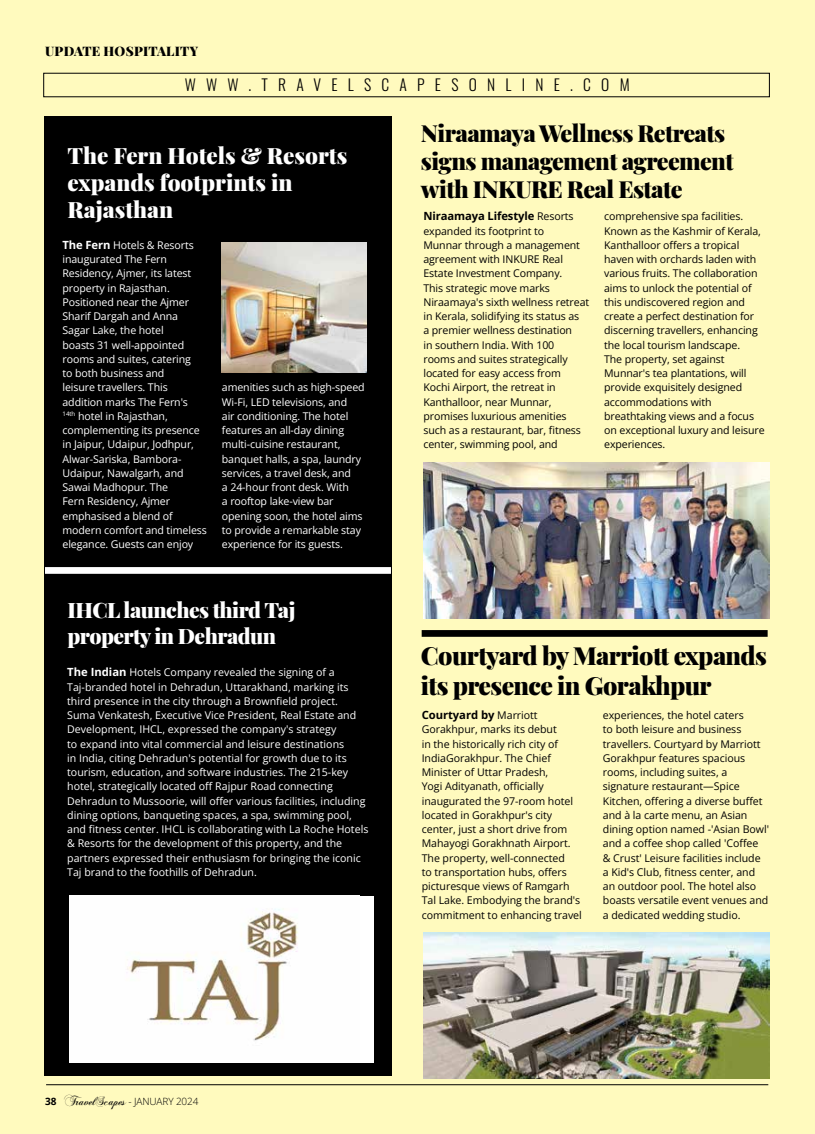
<style>
.page{position:relative;width:815px;height:1134px;background:#fffabe}
.page>*{position:absolute;margin:0;border:0;box-sizing:border-box;transform-origin:0 0}
.t1{font:900 25px/30px "Playfair Display";letter-spacing:-.025em;color:#000}
.t2{font:900 23.5px/28.2px "Playfair Display";letter-spacing:-.025em;color:#000}
.t3{font:900 22.5px/27px "Playfair Display";color:#fff}
.t4{font:900 21.25px/25.5px "Playfair Display";letter-spacing:-.025em;color:#fff}
.t5{font:300 15.5px "Oswald";letter-spacing:.66em;color:#000}
.t6{font:900 13.12px "Playfair Display";letter-spacing:.02em;color:#000}
.t7{font:12.5px "Chopin Script";letter-spacing:-.01em;color:#000}
.t8{font:700 11.25px "Open Sans";letter-spacing:-.01em;color:#000}
.t9{font:10.62px/14.2px "Open Sans";letter-spacing:-.01em;color:#000}
.t10{font:10.62px/14.2px "Open Sans";letter-spacing:-.01em;color:#fff}
.s1{font-weight:700;font-size:11.25px}
.s2{font-weight:400;font-size:10.62px}
.s3{font-family:"Open Sans";font-weight:700;font-size:10px}
.s4{font-family:"Open Sans";font-weight:300;font-size:10px}
</style>
<div class="page">
<hr style="left:46px;top:1084px;width:722px;height:1px;background:#000">
<div style="left:422px;top:630px;width:346px;height:7px;background:#000"></div>
<div style="left:45px;top:116px;width:347px;height:959px;background:#000"></div>
<img style="left:221px;top:242px;width:145px;height:131px">
<div style="left:45px;top:567px;width:346px;height:7px;background:#fff"></div>
<img style="left:423px;top:933px;width:347px;height:146px">
<div style="left:70px;top:896px;width:304px;height:166px;background:#fff"></div>
<img style="left:127px;top:909px;width:171px;height:132px">
<img style="left:423px;top:463px;width:347px;height:156px">
<p class="t6" style="left:45px;top:41px;width:154px">UPDATE HOSPITALITY</p>
<h3 class="t5" style="left:185px;top:71px;width:447px">WWW.TRAVELSCAPESONLINE.COM</h3>
<h3 class="t3" style="left:68px;top:140px;width:281px">The Fern Hotels &amp; Resorts expands footprints in<br>Rajasthan</h3>
<p class="t10" style="left:63px;top:238px;width:146px"><span class="s1">The Fern</span> Hotels &amp; Resorts inaugurated The Fern<br>Residency, Ajmer, its latest property in Rajasthan.<br>Positioned near the Ajmer<br>Sharif Dargah and Anna<br>Sagar Lake, the hotel<br>boasts 31 well-appointed rooms and suites, catering<br>to both business and<br>leisure travellers. This addition marks The Fern's<br><sup>14th</sup> hotel in Rajasthan, complementing its presence in Jaipur, Udaipur, Jodhpur,<br>Alwar-Sariska, Bambora-<br>Udaipur, Nawalgarh, and<br>Sawai Madhopur. The<br>Fern Residency, Ajmer emphasised a blend of modern comfort and timeless elegance. Guests can enjoy</p>
<p class="t10" style="left:222px;top:380px;width:144px">amenities such as high-speed<br>Wi-Fi, LED televisions, and<br>air conditioning. The hotel features an all-day dining multi-cuisine restaurant, banquet halls, a spa, laundry services, a travel desk, and<br>a 24-hour front desk. With<br>a rooftop lake-view bar opening soon, the hotel aims to provide a remarkable stay experience for its guests.</p>
<h3 class="t4" style="left:68px;top:596px;width:229px">IHCL launches third Taj property in Dehradun</h3>
<p class="t10" style="left:67px;top:665px;width:303px"><span class="s1">The Indian</span> Hotels Company revealed the signing of a Taj-branded hotel in Dehradun, Uttarakhand, marking its third presence in the city through a Brownfield project.<br>Suma Venkatesh, Executive Vice President, Real Estate and Development, IHCL, expressed the company's strategy<br>to expand into vital commercial and leisure destinations<br>in India, citing Dehradun's potential for growth due to its tourism, education, and software industries. The 215-key hotel, strategically located off Rajpur Road connecting Dehradun to Mussoorie, will offer various facilities, including dining options, banqueting spaces, a spa, swimming pool, and fitness center. IHCL is collaborating with La Roche Hotels &amp; Resorts for the development of this property, and the partners expressed their enthusiasm for bringing the iconic Taj brand to the foothills of Dehradun.</p>
<h2 class="t2" style="left:421px;top:117px;width:314px">Niraamaya Wellness Retreats signs management agreement with INKURE Real Estate</h2>
<p class="t8" style="left:423px;top:208px;width:152px">Niraamaya Lifestyle <span class="s2">Resorts</span></p>
<p class="t9" style="left:423px;top:223px;width:167px">expanded its footprint to<br>Munnar through a management agreement with INKURE Real<br>Estate Investment Company.<br>This strategic move marks<br>Niraamaya's sixth wellness retreat in Kerala, solidifying its status as<br>a premier wellness destination<br>in southern India. With 100<br>rooms and suites strategically located for easy access from<br>Kochi Airport, the retreat in<br>Kanthalloor, near Munnar, promises luxurious amenities such as a restaurant, bar, fitness center, swimming pool, and</p>
<p class="t9" style="left:604px;top:209px;width:162px">comprehensive spa facilities.<br>Known as the Kashmir of Kerala,<br>Kanthalloor offers a tropical haven with orchards laden with various fruits. The collaboration aims to unlock the potential of this undiscovered region and create a perfect destination for discerning travellers, enhancing the local tourism landscape.<br>The property, set against<br>Munnar's tea plantations, will provide exquisitely designed accommodations with breathtaking views and a focus on exceptional luxury and leisure experiences.</p>
<h1 class="t1" style="left:421px;top:638px;width:348px">Courtyard by Marriott expands its presence in Gorakhpur</h1>
<p class="t8" style="left:422px;top:707px;width:117px">Courtyard by <span class="s2">Marriott</span></p>
<p class="t9" style="left:422px;top:722px;width:162px">Gorakhpur, marks its debut<br>in the historically rich city of<br>IndiaGorakhpur. The Chief<br>Minister of Uttar Pradesh,<br>Yogi Adityanath, officially inaugurated the 97-room hotel located in Gorakhpur's city center, just a short drive from<br>Mahayogi Gorakhnath Airport.<br>The property, well-connected<br>to transportation hubs, offers picturesque views of Ramgarh<br>Tal Lake. Embodying the brand's commitment to enhancing travel</p>
<p class="t9" style="left:603px;top:708px;width:168px">experiences, the hotel caters<br>to both leisure and business travellers. Courtyard by Marriott<br>Gorakhpur features spacious rooms, including suites, a signature restaurant—Spice<br>Kitchen, offering a diverse buffet and à la carte menu, an Asian dining option named -'Asian Bowl' and a coffee shop called 'Coffee<br>&amp; Crust' Leisure facilities include a Kid's Club, fitness center, and an outdoor pool. The hotel also boasts versatile event venues and a dedicated wedding studio.</p>
<p class="t7" style="left:45px;top:1093px;width:155px"><span class="s3">38</span> TravelScapes <span class="s4">- JANUARY 2024</span></p>
</div>
